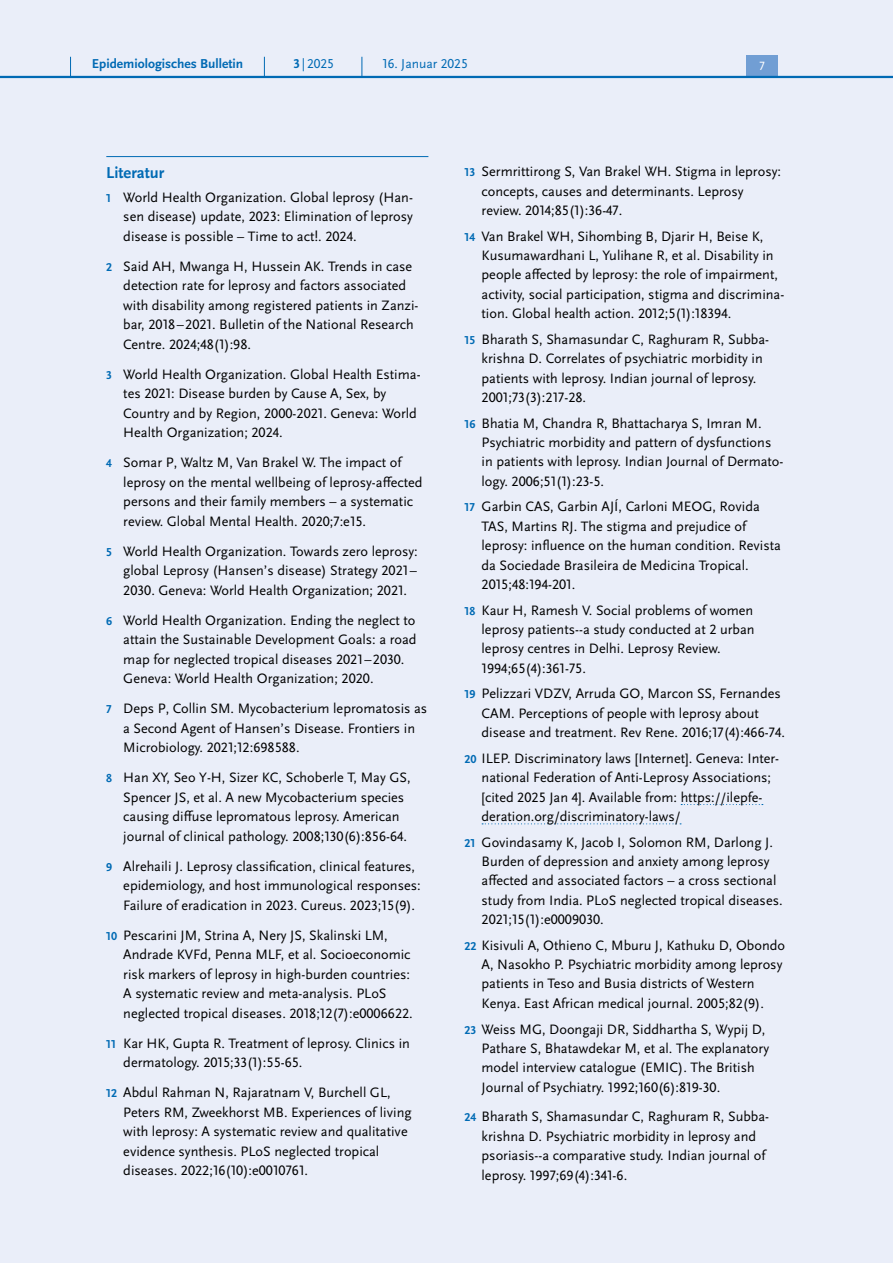
<style>
.page{position:relative;width:893px;height:1263px;background:#fff}
.page>*{position:absolute;margin:0;border:0;box-sizing:border-box;transform-origin:0 0}
.H4_-_Anhang_allererste{font:700 16.5px "Scala Sans Pro";color:#006ab4}
.t1{font:14.25px/19.4px "Scala Sans Pro";color:#000}
.t2{font:700 13.5px "Scala Sans Pro";color:#006ab4}
.t3{font:13.5px "Scala Sans Pro";color:#006ab4}
.t4{font:12.45px "Scala Sans Pro";color:#fff}
.s1{font-weight:700}
.s2{font-weight:700;font-size:12px;color:#006ab4}
</style>
<div class="page">
<div style="left:0;top:78px;width:893px;height:1185px;background:#eaeef9"></div>
<hr style="left:106px;top:156px;width:322px;height:1px;background:#006ab4">
<svg style="left:681px;top:804px;width:82px;height:1px"></svg>
<svg style="left:482px;top:823px;width:199px;height:1px"></svg>
<div style="left:0;top:0;width:893px;height:77px;background:#eaeef9"></div>
<div style="left:746px;top:55px;width:32px;height:21px;background:#719ed4"></div>
<hr style="left:0;top:76px;width:893px;height:2px;background:#006ab4">
<svg style="left:70px;top:57px;width:1px;height:19px"></svg>
<svg style="left:264px;top:57px;width:1px;height:19px"></svg>
<svg style="left:362px;top:57px;width:1px;height:19px"></svg>
<p class="t2" style="left:92px;top:55px;width:153px">Epidemiologisches Bulletin</p>
<p class="t3" style="left:294px;top:55px;width:42px"><span class="s1">3</span>|2025</p>
<p class="t3" style="left:383px;top:55px;width:87px">16. Januar 2025</p>
<p class="t4" style="left:759px;top:59px;width:7px">7</p>
<h4 class="H4_-_Anhang_allererste" style="left:106px;top:163px;width:60px">Literatur</h4>
<p class="t1" style="left:123px;top:187px;width:291px;text-align:justify;text-indent:-17px"><span class="s2">1</span> World Health Organization. Global leprosy (Han&shy;sen disease) update, 2023: Elimination of leprosy disease is possible – Time to act!. 2024.</p>
<p class="t1" style="left:123px;top:256px;width:297px;text-indent:-17px"><span class="s2">2</span> Said AH, Mwanga H, Hussein AK. Trends in case detection rate for leprosy and factors associated with disability among registered patients in Zanzi&shy;bar, 2018–2021. Bulletin of the National Research Centre. 2024;48(1):98.</p>
<p class="t1" style="left:123px;top:364px;width:299px;text-indent:-17px"><span class="s2">3</span> World Health Organization. Global Health Estima&shy;tes 2021: Disease burden by Cause A, Sex, by Country and by Region, 2000-2021. Geneva: World Health Organization; 2024.</p>
<p class="t1" style="left:123px;top:453px;width:301px;text-indent:-17px"><span class="s2">4</span> Somar P, Waltz M, Van Brakel W. The impact of leprosy on the mental wellbeing of leprosy-affected persons and their family members – a systematic review. Global Mental Health. 2020;7:e15.</p>
<p class="t1" style="left:123px;top:541px;width:296px;text-align:justify;text-indent:-17px"><span class="s2">5</span> World Health Organization. Towards zero leprosy: global Leprosy (Hansen’s disease) Strategy 2021– 2030. Geneva: World Health Organization; 2021.</p>
<p class="t1" style="left:123px;top:610px;width:295px;text-indent:-17px"><span class="s2">6</span> World Health Organization. Ending the neglect to attain the Sustainable Development Goals: a road map for neglected tropical diseases 2021–2030.<br>Geneva: World Health Organization; 2020.</p>
<p class="t1" style="left:123px;top:699px;width:305px;text-indent:-17px"><span class="s2">7</span> Deps P, Collin SM. Mycobacterium lepromatosis as a Second Agent of Hansen’s Disease. Frontiers in<br>Microbiology. 2021;12:698588.</p>
<p class="t1" style="left:123px;top:768px;width:289px;text-indent:-17px"><span class="s2">8</span> Han XY, Seo Y-H, Sizer KC, Schoberle T, May GS, Spencer JS, et al. A new Mycobacterium species causing diffuse lepromatous leprosy. American journal of clinical pathology. 2008;130(6):856-64.</p>
<p class="t1" style="left:123px;top:856px;width:299px;text-indent:-17px"><span class="s2">9</span> Alrehaili J. Leprosy classification, clinical features, epidemiology, and host immunological responses:<br>Failure of eradication in 2023. Cureus. 2023;15(9).</p>
<p class="t1" style="left:123px;top:925px;width:291px;text-indent:-17px"><span class="s2">10</span> Pescarini JM, Strina A, Nery JS, Skalinski LM, Andrade KVFd, Penna MLF, et al. Socioeconomic risk markers of leprosy in high-burden countries:<br>A systematic review and meta-analysis. PLoS neglected tropical diseases. 2018;12(7):e0006622.</p>
<p class="t1" style="left:123px;top:1033px;width:288px;text-indent:-17px"><span class="s2">11</span> Kar HK, Gupta R. Treatment of leprosy. Clinics in dermatology. 2015;33(1):55-65.</p>
<p class="t1" style="left:123px;top:1083px;width:290px;text-indent:-17px"><span class="s2">12</span> Abdul Rahman N, Rajaratnam V, Burchell GL, Peters RM, Zweekhorst MB. Experiences of living with leprosy: A systematic review and qualitative evidence synthesis. PLoS neglected tropical diseases. 2022;16(10):e0010761.</p>
<p class="t1" style="left:482px;top:162px;width:301px;text-indent:-17px"><span class="s2">13</span> Sermrittirong S, Van Brakel WH. Stigma in leprosy: concepts, causes and determinants. Leprosy review. 2014;85(1):36-47.</p>
<p class="t1" style="left:482px;top:226px;width:304px;text-indent:-17px"><span class="s2">14</span> Van Brakel WH, Sihombing B, Djarir H, Beise K, Kusumawardhani L, Yulihane R, et al. Disability in people affected by leprosy: the role of impairment, activity, social participation, stigma and discrimina&shy;tion. Global health action. 2012;5(1):18394.</p>
<p class="t1" style="left:482px;top:330px;width:288px;text-indent:-17px"><span class="s2">15</span> Bharath S, Shamasundar C, Raghuram R, Subba&shy;krishna D. Correlates of psychiatric morbidity in patients with leprosy. Indian journal of leprosy.<br>2001;73(3):217-28.</p>
<p class="t1" style="left:482px;top:413px;width:303px;text-indent:-17px"><span class="s2">16</span> Bhatia M, Chandra R, Bhattacharya S, Imran M.<br>Psychiatric morbidity and pattern of dysfunctions in patients with leprosy. Indian Journal of Dermato&shy;logy. 2006;51(1):23-5.</p>
<p class="t1" style="left:482px;top:497px;width:301px;text-indent:-17px"><span class="s2">17</span> Garbin CAS, Garbin AJÍ, Carloni MEOG, Rovida TAS, Martins RJ. The stigma and prejudice of leprosy: influence on the human condition. Revista da Sociedade Brasileira de Medicina Tropical.<br>2015;48:194-201.</p>
<p class="t1" style="left:482px;top:600px;width:275px;text-indent:-17px"><span class="s2">18</span> Kaur H, Ramesh V. Social problems of women leprosy patients--a study conducted at 2 urban leprosy centres in Delhi. Leprosy Review.<br>1994;65(4):361-75.</p>
<p class="t1" style="left:482px;top:684px;width:305px;text-indent:-17px"><span class="s2">19</span> Pelizzari VDZV, Arruda GO, Marcon SS, Fernandes<br>CAM. Perceptions of people with leprosy about disease and treatment. Rev Rene. 2016;17(4):466-74.</p>
<p class="t1" style="left:482px;top:748px;width:299px;text-indent:-17px"><span class="s2">20</span> ILEP. Discriminatory laws [Internet]. Geneva: Inter&shy;national Federation of Anti-Leprosy Associations; [cited 2025 Jan 4]. Available from: https://ilepfe&shy;deration.org/discriminatory-laws/</p>
<p class="t1" style="left:482px;top:832px;width:303px;text-indent:-17px"><span class="s2">21</span> Govindasamy K, Jacob I, Solomon RM, Darlong J.<br>Burden of depression and anxiety among leprosy affected and associated factors – a cross sectional study from India. PLoS neglected tropical diseases.<br>2021;15(1):e0009030.</p>
<p class="t1" style="left:482px;top:935px;width:305px;text-indent:-17px"><span class="s2">22</span> Kisivuli A, Othieno C, Mburu J, Kathuku D, Obondo A, Nasokho P. Psychiatric morbidity among leprosy patients in Teso and Busia districts of Western Kenya. East African medical journal. 2005;82(9).</p>
<p class="t1" style="left:482px;top:1019px;width:289px;text-indent:-17px"><span class="s2">23</span> Weiss MG, Doongaji DR, Siddhartha S, Wypij D, Pathare S, Bhatawdekar M, et al. The explanatory model interview catalogue (EMIC). The British Journal of Psychiatry. 1992;160(6):819-30.</p>
<p class="t1" style="left:482px;top:1107px;width:288px;text-indent:-17px"><span class="s2">24</span> Bharath S, Shamasundar C, Raghuram R, Subba&shy;krishna D. Psychiatric morbidity in leprosy and psoriasis--a comparative study. Indian journal of leprosy. 1997;69(4):341-6.</p>
</div>
